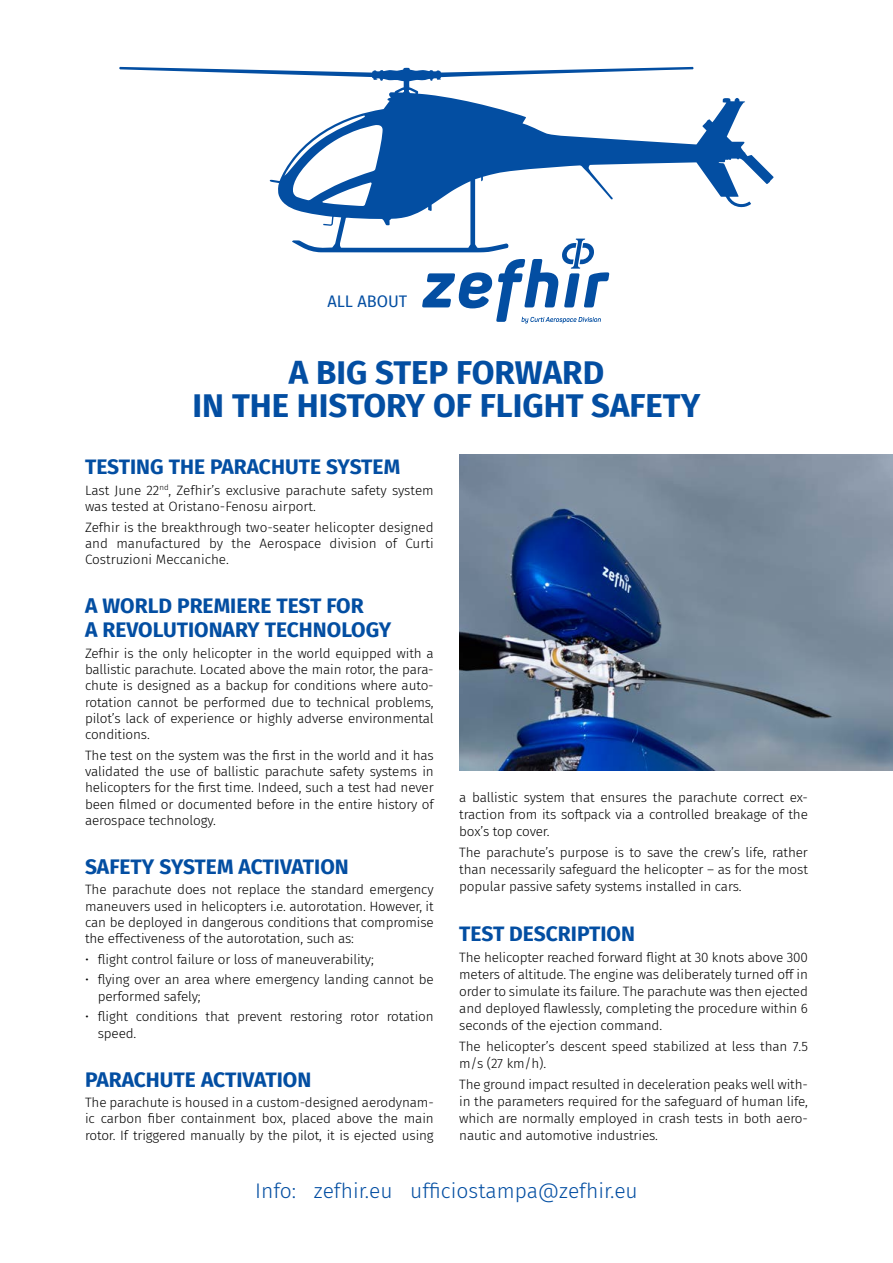
<style>
.page{position:relative;width:893px;height:1263px;background:#fff}
.page>*{position:absolute;margin:0;border:0;box-sizing:border-box;transform-origin:0 0}
.t1{font:700 33px/33px "Fira Sans";color:#034ea2;text-align:center}
.t2{font:700 21px/24.2px "Fira Sans";color:#034ea2}
.t3{font:300 21px "Fira Sans";color:#034ea2}
.t4{font:16.35px "Fira Sans";color:#034ea2}
.t5{font:300 13.5px/16.4px "Fira Sans";letter-spacing:-.01em;color:#000;text-align:justify}
</style>
<div class="page">
<svg style="left:422px;top:252px;width:187px;height:71px"></svg>
<svg style="left:119px;top:67px;width:655px;height:185px"></svg>
<img style="left:459px;top:454px;width:434px;height:316px">
<p class="t4" style="left:327px;top:289px;width:81px">ALL ABOUT</p>
<h1 class="t1" style="left:193px;top:353px;width:509px">A BIG STEP FORWARD<br>IN THE HISTORY OF FLIGHT SAFETY</h1>
<h2 class="t2" style="left:85px;top:453px;width:317px">TESTING THE PARACHUTE SYSTEM</h2>
<p class="t5" style="left:85px;top:482px;width:350px">Last June 22<sup>nd</sup>, Zefhir’s exclusive parachute safety system was tested at Oristano-Fenosu airport.</p>
<p class="t5" style="left:85px;top:519px;width:350px">Zefhir is the breakthrough two-seater helicopter designed and manufactured by the Aerospace division of Curti Costruzioni Meccaniche.</p>
<h2 class="t2" style="left:85px;top:592px;width:308px">A WORLD PREMIERE TEST FOR<br>A REVOLUTIONARY TECHNOLOGY</h2>
<p class="t5" style="left:85px;top:645px;width:350px">Zefhir is the only helicopter in the world equipped with a ballistic parachute. Located above the main rotor, the para&shy;chute is designed as a backup for conditions where auto&shy;rotation cannot be performed due to technical problems, pilot’s lack of experience or highly adverse environmental conditions.</p>
<p class="t5" style="left:85px;top:747px;width:350px">The test on the system was the first in the world and it has validated the use of ballistic parachute safety systems in helicopters for the first time. Indeed, such a test had never been filmed or documented before in the entire history of aerospace technology.</p>
<h2 class="t2" style="left:85px;top:853px;width:265px">SAFETY SYSTEM ACTIVATION</h2>
<p class="t5" style="left:85px;top:881px;width:350px">The parachute does not replace the standard emergency maneuvers used in helicopters i.e. autorotation. However, it can be deployed in dangerous conditions that compromise the effectiveness of the autorotation, such as:</p>
<p class="t5" style="left:85px;top:951px;width:290px">• flight control failure or loss of maneuverability;</p>
<p class="t5" style="left:98px;top:971px;width:337px;text-indent:-13px">• flying over an area where emergency landing cannot be performed safely;</p>
<p class="t5" style="left:98px;top:1008px;width:337px;text-indent:-13px">• flight conditions that prevent restoring rotor rotation speed.</p>
<h2 class="t2" style="left:85px;top:1066px;width:228px">PARACHUTE ACTIVATION</h2>
<p class="t5" style="left:85px;top:1094px;width:350px">The parachute is housed in a custom-designed aerodynam&shy;ic carbon fiber containment box, placed above the main rotor. If triggered manually by the pilot, it is ejected using</p>
<p class="t5" style="left:459px;top:789px;width:350px;line-height:17px">a ballistic system that ensures the parachute correct ex&shy;traction from its softpack via a controlled breakage of the box’s top cover.</p>
<p class="t5" style="left:459px;top:844px;width:350px;line-height:17px">The parachute’s purpose is to save the crew’s life, rather than necessarily safeguard the helicopter – as for the most popular passive safety systems installed in cars.</p>
<h2 class="t2" style="left:459px;top:920px;width:177px">TEST DESCRIPTION</h2>
<p class="t5" style="left:459px;top:949px;width:350px;line-height:17px">The helicopter reached forward flight at 30 knots above 300 meters of altitude. The engine was deliberately turned off in order to simulate its failure. The parachute was then ejected and deployed flawlessly, completing the procedure within 6 seconds of the ejection command.</p>
<p class="t5" style="left:459px;top:1038px;width:350px;line-height:17px">The helicopter’s descent speed stabilized at less than 7.5 m/s (27 km/h).</p>
<p class="t5" style="left:459px;top:1076px;width:350px;line-height:17px">The ground impact resulted in deceleration peaks well with&shy;in the parameters required for the safeguard of human life, which are normally employed in crash tests in both aero&shy;nautic and automotive industries.</p>
<h2 class="t3" style="left:255px;top:1175px;width:384px">Info: zefhir.eu ufficiostampa@zefhir.eu</h2>
</div>
